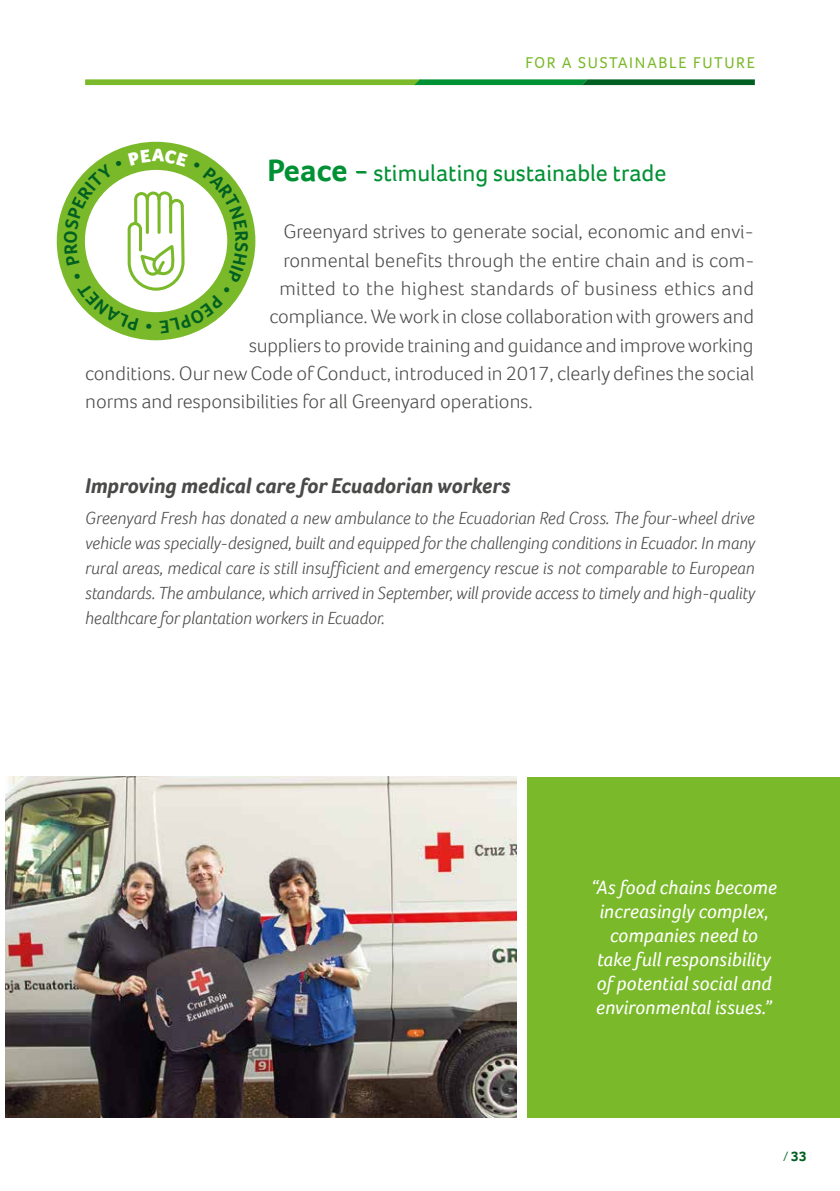
<style>
.page{position:relative;width:840px;height:1191px;background:#fff}
.page>*{position:absolute;margin:0;border:0;box-sizing:border-box;transform-origin:0 0}
.t1{font:24px "Foco";color:#009134}
.t2{font:italic 700 22px "Foco";color:#4a4a49}
.t3{font:300 20px "Foco";color:#4a4a49}
.t4{font:italic 20px/24px "Foco";color:#fff;text-align:center}
.t5{font:300 20px "Foco";letter-spacing:.02em;color:#4a4a49}
.t6{font:italic 300 18px/25px "Foco";color:#4a4a49;text-align:justify}
.t7{font:16px "Foco";letter-spacing:.1em;color:#7ab929}
.t8{font:700 14px "Foco";color:#005f21}
.s1{font-weight:700;font-size:32px}
.s2{font-weight:300}
</style>
<div class="page">
<div style="left:527px;top:777px;width:312px;height:340px;background:#7ab929"></div>
<img style="left:6px;top:777px;width:510px;height:340px">
<svg style="left:85px;top:79px;width:669px;height:6px;background:#499e37"></svg>
<svg style="left:57px;top:142px;width:198px;height:191px"></svg>
<p class="t7" style="left:525px;top:52px;width:230px">FOR A SUSTAINABLE FUTURE</p>
<h1 class="t1" style="left:267px;top:157px;width:400px"><span class="s1">Peace -</span> stimulating sustainable trade</h1>
<p class="t3" style="left:283px;top:218px;width:471px">Greenyard strives to generate social, economic and envi-</p>
<p class="t3" style="left:283px;top:246px;width:472px">ronmental benefits through the entire chain and is com-</p>
<p class="t5" style="left:279px;top:275px;width:476px">mitted to the highest standards of business ethics and</p>
<p class="t3" style="left:269px;top:303px;width:486px">compliance. We work in close collaboration with growers and</p>
<p class="t3" style="left:249px;top:331px;width:505px">suppliers to provide training and guidance and improve working</p>
<p class="t3" style="left:85px;top:360px;width:670px">conditions. Our new Code of Conduct, introduced in 2017, clearly defines the social</p>
<p class="t3" style="left:85px;top:388px;width:449px">norms and responsibilities for all Greenyard operations.</p>
<p class="t2" style="left:85px;top:471px;width:426px">Improving medical care for Ecuadorian workers</p>
<p class="t6" style="left:85px;top:505px;width:671px">Greenyard Fresh has donated a new ambulance to the Ecuadorian Red Cross. The four-wheel drive vehicle was specially-designed, built and equipped for the challenging conditions in Ecuador. In many rural areas, medical care is still insufficient and emergency rescue is not comparable to European standards. The ambulance, which arrived in September, will provide access to timely and high-quality healthcare for plantation workers in Ecuador.</p>
<p class="t4" style="left:590px;top:875px;width:188px">“As food chains become increasingly complex, companies need to take full responsibility of potential social and environmental issues.”</p>
<p class="t8" style="left:782px;top:1147px;width:25px"><span class="s2">/</span> 33</p>
</div>
